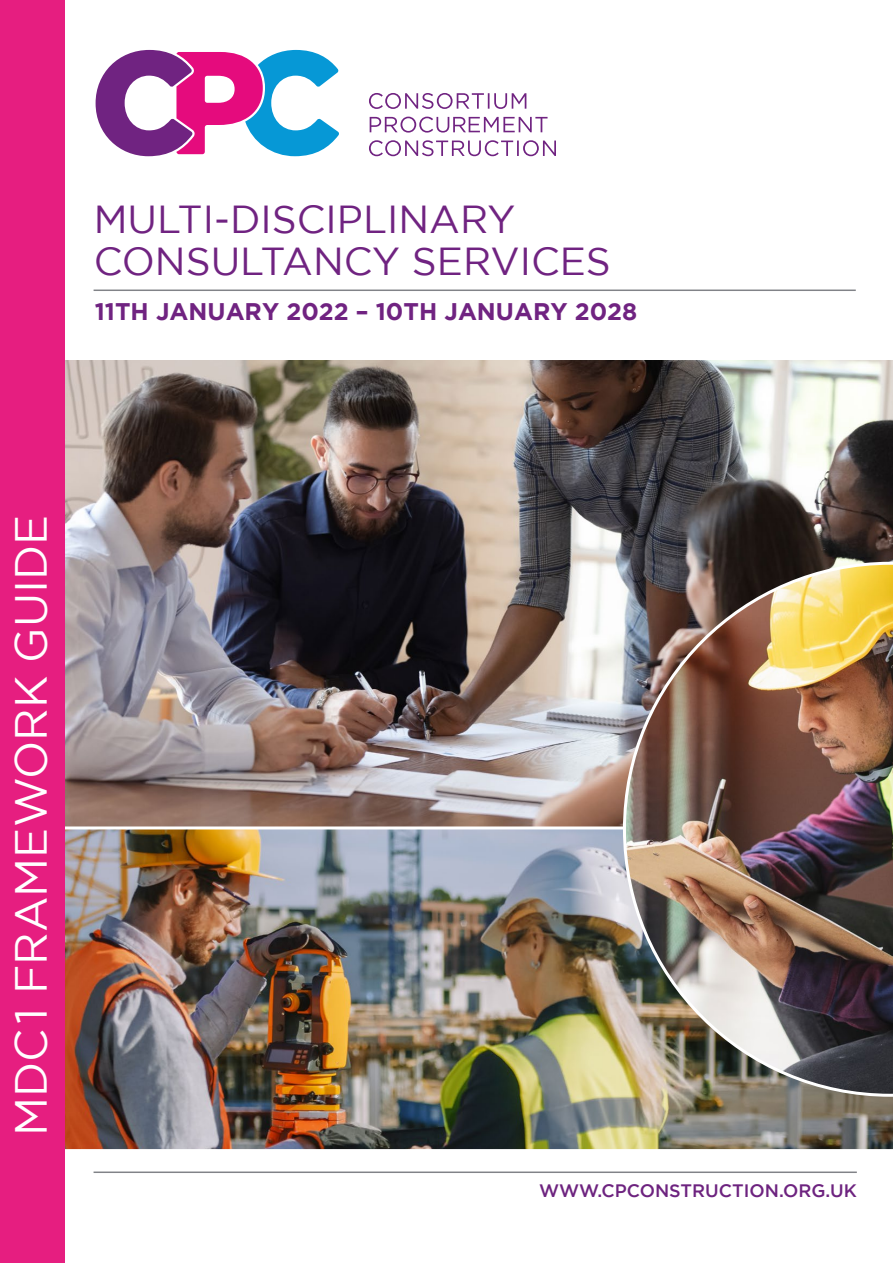
<style>
.page{position:relative;width:893px;height:1263px;background:#fff}
.page>*{position:absolute;margin:0;border:0;box-sizing:border-box;transform-origin:0 0}
.t1{font:45px "Gotham";color:#fff}
.t2{font:39px/42px "Gotham";color:#702381}
.t3{font:700 24px "Gotham";color:#702381}
.t4{font:500 18px "Gotham";color:#6d237f}
</style>
<div class="page">
<img style="left:65px;top:360px;width:828px;height:466px">
<img style="left:65px;top:826px;width:828px;height:324px">
<img style="left:623px;top:562px;width:270px;height:535px">
<hr style="left:94px;top:1171px;width:763px;height:2px;background:#818388">
<div style="left:0;top:0;width:65px;height:1263px;background:#e61e80"></div>
<svg style="left:96px;top:50px;width:243px;height:106px"></svg>
<svg style="left:369px;top:140px;width:187px;height:16px"></svg>
<svg style="left:369px;top:93px;width:157px;height:16px"></svg>
<svg style="left:370px;top:117px;width:178px;height:16px"></svg>
<hr style="left:94px;top:289px;width:762px;height:2px;background:#818388">
<p class="t2" style="left:94px;top:198px;width:519px">MULTI-DISCIPLINARY<br>CONSULTANCY SERVICES</p>
<p class="t3" style="left:95px;top:298px;width:544px">11TH JANUARY 2022 – 10TH JANUARY 2028</p>
<p class="t1" style="left:6px;top:1136px;width:623px;rotate:-90deg">MDC1 FRAMEWORK GUIDE</p>
<p class="t4" style="left:539px;top:1180px;width:319px">WWW.CPCONSTRUCTION.ORG.UK</p>
</div>
